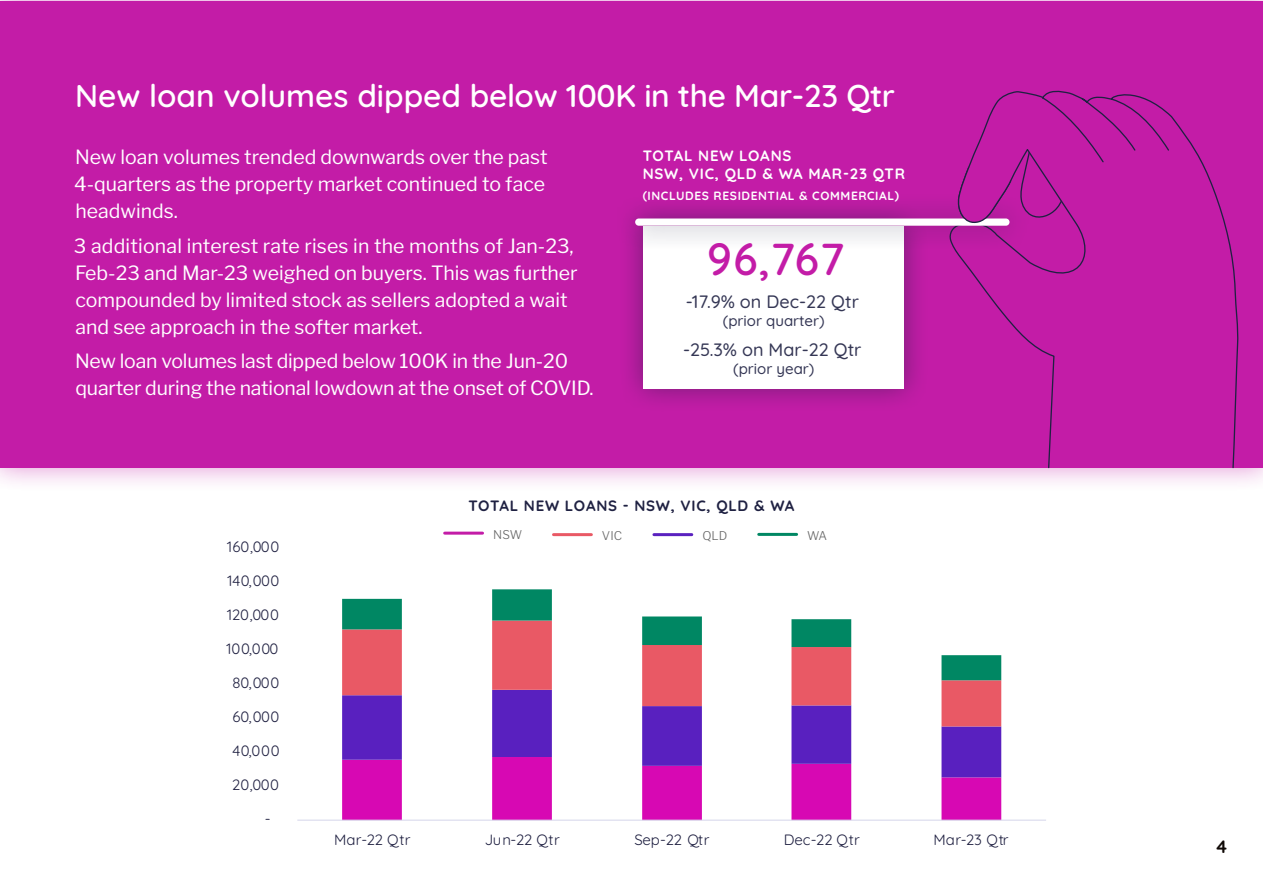
<style>
.page{position:relative;width:1263px;height:893px;background:#fff}
.page>*{position:absolute;margin:0;border:0;box-sizing:border-box;transform-origin:0 0}
.t1{font:600 45px "Quicksand";color:#c31ca7}
.t2{font:600 31.5px "Quicksand";letter-spacing:-.01em;color:#fff}
.t3{font:19.5px/27px "Libre Franklin";color:#fff}
.t4{font:500 18px "Quicksand";color:#353755}
.t5{font:700 18px "Quicksand";color:#100906}
.t6{font:15px "Quicksand";letter-spacing:.005em;color:#1f2041}
.t7{font:700 15px/18px "Quicksand";letter-spacing:.05em;color:#fff}
.t8{font:700 15px "Quicksand";letter-spacing:.05em;color:#1f2142}
.t9{font:500 15px "Quicksand";color:#353755}
.t10{font:700 12px "Quicksand";letter-spacing:.05em;color:#fff}
.t11{font:300 12px "Libre Franklin";letter-spacing:.01em;color:#666}
</style>
<div class="page">
<div style="left:0;top:0;width:1263px;height:493px;background:#c31ca7;opacity:.5"></div>
<div style="left:1px;top:1px;width:1262px;height:467px;background:#c31ca7"></div>
<svg style="left:949px;top:90px;width:291px;height:379px"></svg>
<div style="left:619px;top:200px;width:310px;height:214px;background:#1f2142;opacity:.5"></div>
<div style="left:644px;top:226px;width:260px;height:162px;background:#fff"></div>
<div style="left:612px;top:193px;width:421px;height:58px;background:#1f2142;opacity:.5"></div>
<div style="left:635px;top:218px;width:374px;height:8px;background:#fff;border-radius:4px"></div>
<svg style="left:342px;top:777px;width:659px;height:43px"></svg>
<svg style="left:342px;top:726px;width:659px;height:51px"></svg>
<svg style="left:342px;top:680px;width:659px;height:46px"></svg>
<svg style="left:342px;top:589px;width:659px;height:91px"></svg>
<hr style="left:297px;top:820px;width:749px;height:1px;background:#d5d6eb">
<svg style="left:955px;top:166px;width:57px;height:60px"></svg>
<hr style="left:445px;top:532px;width:37px;height:3px;background:#c31ca7">
<hr style="left:759px;top:533px;width:38px;height:3px;background:#008763">
<hr style="left:553px;top:533px;width:38px;height:3px;background:#e95965">
<hr style="left:654px;top:533px;width:38px;height:3px;background:#5a21bf">
<h2 class="t2" style="left:75px;top:71px;width:821px">New loan volumes dipped below 100K in the Mar-23 Qtr</h2>
<p class="t3" style="left:74px;top:142px;width:475px">New loan volumes trended downwards over the past<br>4-quarters as the property market continued to face headwinds.</p>
<p class="t3" style="left:74px;top:230px;width:505px">3 additional interest rate rises in the months of Jan-23, Feb-23 and Mar-23 weighed on buyers. This was further compounded by limited stock as sellers adopted a wait and see approach in the softer market.</p>
<p class="t3" style="left:75px;top:346px;width:520px">New loan volumes last dipped below 100K in the Jun-20 quarter during the national lowdown at the onset of COVID.</p>
<p class="t7" style="left:643px;top:145px;width:264px">TOTAL NEW LOANS<br>NSW, VIC, QLD &amp; WA MAR-23 QTR</p>
<p class="t10" style="left:643px;top:187px;width:258px">(INCLUDES RESIDENTIAL &amp; COMMERCIAL)</p>
<h1 class="t1" style="left:707px;top:224px;width:139px">96,767</h1>
<p class="t4" style="left:686px;top:288px;width:175px">-17.9% on Dec-22 Qtr</p>
<p class="t9" style="left:723px;top:309px;width:103px">(prior quarter)</p>
<p class="t4" style="left:683px;top:335px;width:180px">-25.3% on Mar-22 Qtr</p>
<p class="t9" style="left:733px;top:357px;width:83px">(prior year)</p>
<p class="t6" style="left:227px;top:535px;width:54px">160,000</p>
<p class="t6" style="left:227px;top:569px;width:54px">140,000</p>
<p class="t6" style="left:227px;top:603px;width:54px">120,000</p>
<p class="t6" style="left:226px;top:637px;width:54px">100,000</p>
<p class="t6" style="left:232px;top:671px;width:48px">80,000</p>
<p class="t6" style="left:232px;top:705px;width:48px">60,000</p>
<p class="t6" style="left:233px;top:739px;width:48px">40,000</p>
<p class="t6" style="left:232px;top:773px;width:48px">20,000</p>
<p class="t6" style="left:265px;top:807px;width:7px">-</p>
<p class="t8" style="left:468px;top:494px;width:328px">TOTAL NEW LOANS - NSW, VIC, QLD &amp; WA</p>
<p class="t11" style="left:493px;top:525px;width:31px">NSW</p>
<p class="t11" style="left:602px;top:526px;width:22px">VIC</p>
<p class="t11" style="left:702px;top:526px;width:27px">QLD</p>
<p class="t11" style="left:807px;top:526px;width:21px">WA</p>
<p class="t6" style="left:334px;top:828px;width:78px">Mar-22 Qtr</p>
<p class="t6" style="left:485px;top:828px;width:76px">Jun-22 Qtr</p>
<p class="t6" style="left:634px;top:828px;width:76px">Sep-22 Qtr</p>
<p class="t6" style="left:784px;top:828px;width:78px">Dec-22 Qtr</p>
<p class="t6" style="left:934px;top:828px;width:76px">Mar-23 Qtr</p>
<p class="t5" style="left:1216px;top:833px;width:12px">4</p>
</div>
